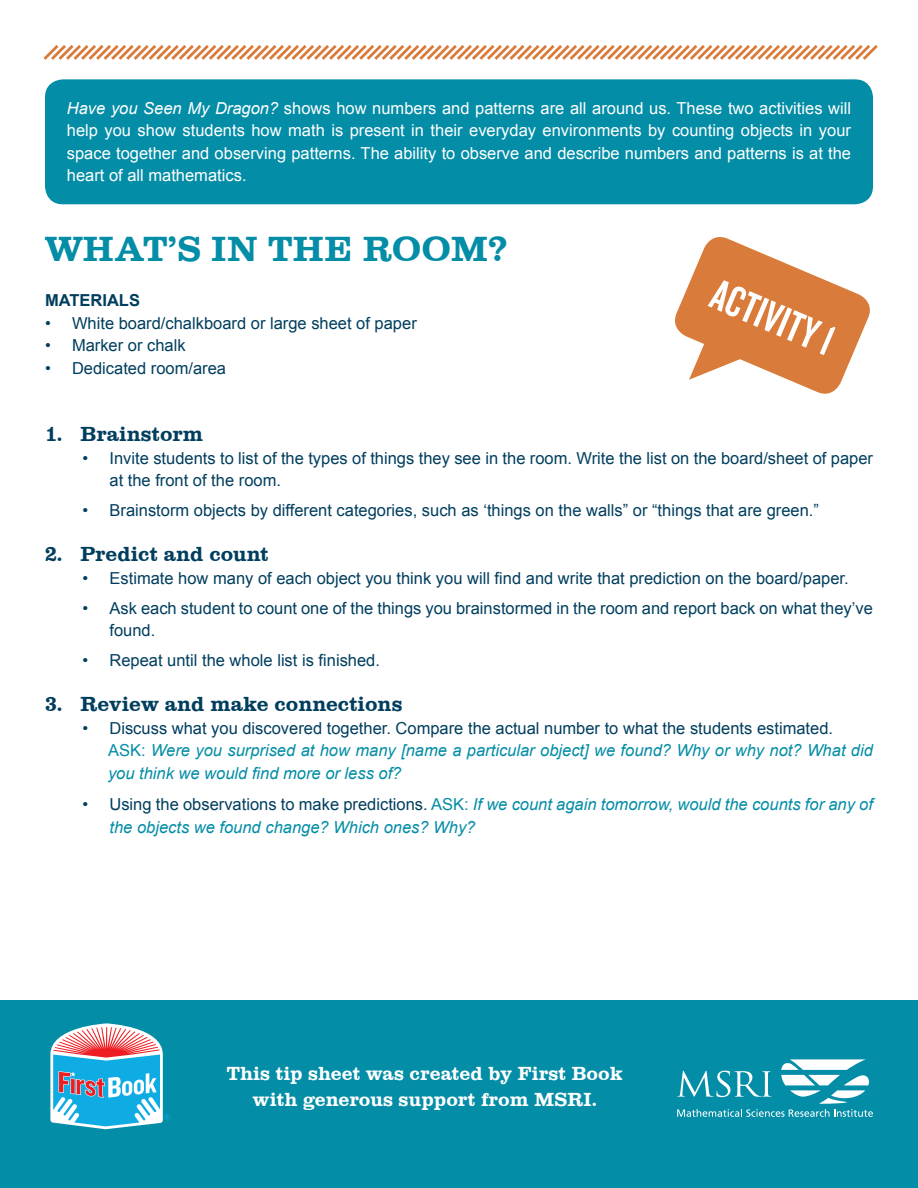
<style>
.page{position:relative;width:918px;height:1188px;background:#fff}
.page>*{position:absolute;margin:0;border:0;box-sizing:border-box;transform-origin:0 0}
.t1{font:45px "Knockout 48 Featherweight";color:#fff}
.t2{font:36px "Clarendon";color:#048da6}
.t3{font:21px "Clarendon";color:#003e5e}
.t4{font:19.5px/25.5px "Clarendon";color:#fff;text-align:center}
.t5{font:16.5px/22.5px "Arial";color:#003e5e}
.t6{font:16.5px/22.5px "Arial";color:#fff;text-align:justify}
.t7{font:italic 16.5px/22.5px "Arial";color:#048da6}
.t8{font:700 16.5px "Arial";color:#003e5e}
.s1{font-style:italic}
.s2{font-style:normal}
.s3{font-style:normal;color:#003e5e}
</style>
<div class="page">
<div style="left:0;top:1000px;width:918px;height:188px;background:#048da6"></div>
<svg style="left:677px;top:1059px;width:196px;height:58px"></svg>
<svg style="left:50px;top:1023px;width:120px;height:106px"></svg>
<div style="left:45px;top:79px;width:828px;height:125px;background:#048da6;border-radius:18px"></div>
<svg style="left:43px;top:45px;width:835px;height:15px"></svg>
<svg style="left:675px;top:237px;width:195px;height:157px"></svg>
<p class="t6" style="left:67px;top:97px;width:786px"><span class="s1">Have you Seen My Dragon?</span> shows how numbers and patterns are all around us. These two activities will help you show students how math is present in their everyday environments by counting objects in your space together and observing patterns. The ability to observe and describe numbers and patterns is at the heart of all mathematics.</p>
<p class="t2" style="left:45px;top:229px;width:464px">WHAT’S IN THE ROOM?</p>
<p class="t8" style="left:45px;top:289px;width:97px">MATERIALS</p>
<p class="t5" style="left:45px;top:312px;width:373px">• White board/chalkboard or large sheet of paper</p>
<p class="t5" style="left:45px;top:334px;width:142px">• Marker or chalk</p>
<p class="t5" style="left:45px;top:357px;width:183px">• Dedicated room/area</p>
<p class="t1" style="left:724px;top:267px;width:130px;rotate:23deg">ACTIVITY 1</p>
<p class="t3" style="left:45px;top:422px;width:160px">1. Brainstorm</p>
<p class="t5" style="left:110px;top:447px;width:765px;text-indent:-27px">• Invite students to list of the types of things they see in the room. Write the list on the board/sheet of paper at the front of the room.</p>
<p class="t5" style="left:82px;top:499px;width:738px">• Brainstorm objects by different categories, such as ‘things on the walls” or “things that are green.”</p>
<p class="t3" style="left:45px;top:542px;width:225px">2. Predict and count</p>
<p class="t5" style="left:82px;top:567px;width:768px">• Estimate how many of each object you think you will find and write that prediction on the board/paper.</p>
<p class="t5" style="left:110px;top:597px;width:765px;text-indent:-27px">• Ask each student to count one of the things you brainstormed in the room and report back on what they’ve found.</p>
<p class="t5" style="left:82px;top:649px;width:299px">• Repeat until the whole list is finished.</p>
<p class="t3" style="left:45px;top:692px;width:359px">3. Review and make connections</p>
<p class="t5" style="left:82px;top:717px;width:752px">• Discuss what you discovered together. Compare the actual number to what the students estimated.</p>
<p class="t7" style="left:108px;top:739px;width:766px"><span class="s2">ASK:</span> Were you surprised at how many [name a particular object] we found? Why or why not? What did you think we would find more or less of?</p>
<p class="t7" style="left:110px;top:793px;width:765px;text-indent:-27px"><span class="s3">• Using the observations to make predictions.</span> <span class="s2">ASK:</span> If we count again tomorrow, would the counts for any of the objects we found change? Which ones? Why?</p>
<p class="t4" style="left:227px;top:1061px;width:397px">This tip sheet was created by First Book with generous support from MSRI.</p>
</div>
